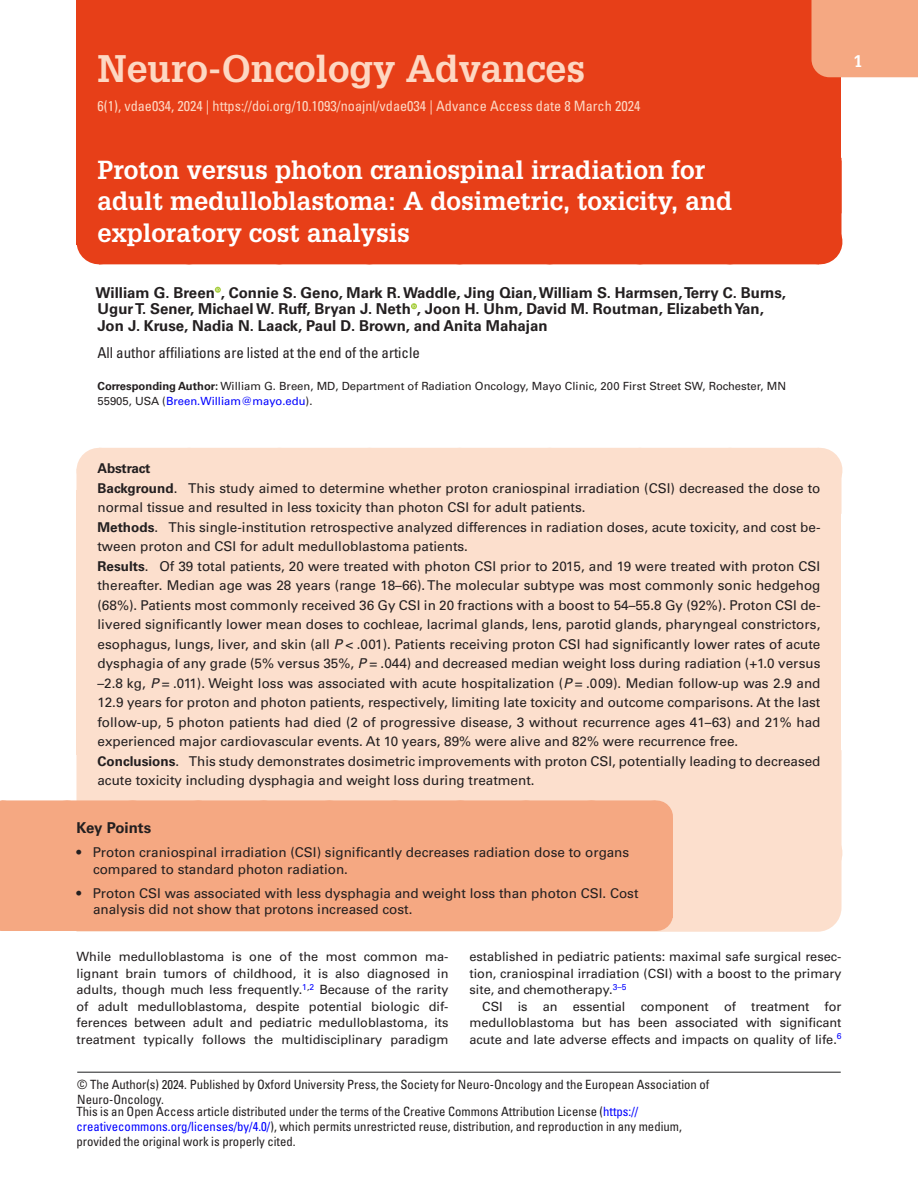
<style>
.page{position:relative;width:918px;height:1202px;background:#fff}
.page>*{position:absolute;margin:0;border:0;box-sizing:border-box;transform-origin:0 0}
.t1{font:700 37.5px "Glypha LT Std";color:#fdd8c3}
.Article_Title{font:700 25.5px/31.5px "Glypha LT Std";color:#fff}
.t2{font:700 16.5px "Glypha LT Std";color:#fff}
.Authors{font:700 15px/16.5px "Univers LT Std";color:#231f20}
.Aff_Text{font:condensed 15px "Univers LT Std";color:#231f20}
.Keywords_Title{font:700 15px "Univers LT Std";color:#231f20}
.t3{font:condensed 14.25px "Univers LT Std";color:#fdd8c3}
.Abstract_Mid{font:13.5px/19.5px "Univers LT Std";color:#231f20}
.Abstract_First{font:13.5px/19.5px "Univers LT Std";color:#231f20}
.Abstract_Last22{font:13.5px/19.5px "Univers LT Std";color:#231f20}
.Keypoints2{font:13.5px/16.5px "Univers LT Std";color:#231f20}
.Keypoints1{font:13.5px/16.5px "Univers LT Std";color:#231f20}
.Abstract_Title{font:700 13.5px "Univers LT Std";letter-spacing:-.015em;color:#231f20}
.Text{font:12.75px/16.5px "Univers LT Std";color:#231f20;text-align:justify}
.License{font:condensed 12.75px/15px "Univers LT Std";color:#231f20}
.TextInd{font:12.75px/16.5px "Univers LT Std";letter-spacing:-.005em;color:#231f20;text-align:justify}
.CopyrightLine{font:condensed 12.75px/15px "Univers LT Std";color:#231f20}
.FM_Correspondence{font:11.25px/15px "Univers LT Std";color:#231f20}
.s1{font-weight:700}
.s2{color:#00f}
.s3{font-style:italic}
</style>
<div class="page">
<div style="left:76px;top:0;width:766px;height:179px;background:#e73f18"></div>
<div style="left:812px;top:0;width:106px;height:77px;background:#f5a882"></div>
<hr style="left:77px;top:1071px;width:764px;height:1px;background:#1d1e1f">
<svg style="left:215px;top:287px;width:6px;height:6px"></svg>
<svg style="left:411px;top:303px;width:6px;height:6px"></svg>
<div style="left:99px;top:448px;width:720px;height:45px;background:#fcdfcd"></div>
<hr style="left:819px;top:448px;width:1px;height:45px;background:#fcdfcd">
<div style="left:76px;top:490px;width:766px;height:30px;background:#fcdfcd"></div>
<div style="left:76px;top:469px;width:766px;height:45px;background:#fcdfcd"></div>
<div style="left:76px;top:517px;width:766px;height:42px;background:#fcdfcd"></div>
<div style="left:76px;top:556px;width:766px;height:198px;background:#fcdfcd"></div>
<div style="left:76px;top:750px;width:766px;height:181px;background:#fcdfcd"></div>
<div style="left:99px;top:830px;width:720px;height:45px;background:#fcdfcd"></div>
<hr style="left:819px;top:830px;width:1px;height:45px;background:#fcdfcd">
<div style="left:2px;top:800px;width:654px;height:33px;background:#f5a882"></div>
<svg style="left:67px;top:800px;width:707px;height:75px"></svg>
<hr style="left:656px;top:800px;width:1px;height:33px;background:#f5a882">
<div style="left:0;top:834px;width:672px;height:43px;background:#f5a882"></div>
<div style="left:0;top:874px;width:672px;height:44px;background:#f5a882"></div>
<div style="left:2px;top:898px;width:654px;height:33px;background:#f5a882"></div>
<hr style="left:656px;top:898px;width:1px;height:33px;background:#f5a882">
<div style="left:76px;top:160px;width:766px;height:84px;background:#e73f18"></div>
<div style="left:99px;top:219px;width:720px;height:45px;background:#e73f18"></div>
<hr style="left:819px;top:219px;width:1px;height:45px;background:#e73f18">
<h1 class="t1" style="left:98px;top:46px;width:489px">Neuro-Oncology Advances</h1>
<p class="t3" style="left:98px;top:97px;width:544px">6(1), vdae034, 2024 | https://doi.org/10.1093/noajnl/vdae034 | Advance Access date 8 March 2024</p>
<h1 class="Article_Title" style="left:98px;top:153px;width:636px">Proton versus photon craniospinal irradiation for adult medulloblastoma: A dosimetric, toxicity, and exploratory cost analysis</h1>
<p class="Authors" style="left:96px;top:284px;width:692px">William G. Breen , Connie S. Geno, Mark R.Waddle, Jing Qian, William S. Harmsen, Terry C. Burns,<br>Ugur T. Sener, Michael W. Ruff, Bryan J. Neth , Joon H. Uhm, David M. Routman, ElizabethYan,<br>Jon J. Kruse, Nadia N. Laack, Paul D. Brown, and Anita Mahajan</p>
<p class="Aff_Text" style="left:97px;top:343px;width:324px">All author affiliations are listed at the end of the article</p>
<p class="FM_Correspondence" style="left:97px;top:378px;width:690px"><span class="s1">Corresponding Author:</span> William G. Breen, MD, Department of Radiation Oncology, Mayo Clinic, 200 First Street SW, Rochester, MN<br>55905, USA (<span class="s2">Breen.William@mayo.edu</span>).</p>
<p class="t2" style="left:853px;top:50px;width:11px">1</p>
<h2 class="Abstract_Title" style="left:98px;top:460px;width:55px">Abstract</h2>
<p class="Abstract_First" style="left:97px;top:478px;width:725px"><span class="s1">Background</span>. This study aimed to determine whether proton craniospinal irradiation (CSI) decreased the dose to normal tissue and resulted in less toxicity than photon CSI for adult patients.</p>
<p class="Abstract_Mid" style="left:97px;top:517px;width:725px"><span class="s1">Methods</span>. This single-institution retrospective analyzed differences in radiation doses, acute toxicity, and cost be&shy;tween proton and CSI for adult medulloblastoma patients.</p>
<p class="Abstract_Mid" style="left:97px;top:556px;width:725px;text-align:justify"><span class="s1">Results</span>. Of 39 total patients, 20 were treated with photon CSI prior to 2015, and 19 were treated with proton CSI thereafter. Median age was 28 years (range 18–66). The molecular subtype was most commonly sonic hedgehog (68%). Patients most commonly received 36 Gy CSI in 20 fractions with a boost to 54–55.8 Gy (92%). Proton CSI de&shy;livered significantly lower mean doses to cochleae, lacrimal glands, lens, parotid glands, pharyngeal constrictors, esophagus, lungs, liver, and skin (all <span class="s3">P</span> &lt; .001). Patients receiving proton CSI had significantly lower rates of acute dysphagia of any grade (5% versus 35%, <span class="s3">P</span> = .044) and decreased median weight loss during radiation (+1.0 versus –2.8 kg, <span class="s3">P</span> = .011). Weight loss was associated with acute hospitalization (<span class="s3">P</span> = .009). Median follow-up was 2.9 and 12.9 years for proton and photon patients, respectively, limiting late toxicity and outcome comparisons. At the last follow-up, 5 photon patients had died (2 of progressive disease, 3 without recurrence ages 41–63) and 21% had experienced major cardiovascular events. At 10 years, 89% were alive and 82% were recurrence free.</p>
<p class="Abstract_Last22" style="left:97px;top:751px;width:725px"><span class="s1">Conclusions</span>. This study demonstrates dosimetric improvements with proton CSI, potentially leading to decreased acute toxicity including dysphagia and weight loss during treatment.</p>
<p class="Keywords_Title" style="left:76px;top:819px;width:76px">Key Points</p>
<p class="Keypoints1" style="left:93px;top:844px;width:538px;text-indent:-16px">• Proton craniospinal irradiation (CSI) significantly decreases radiation dose to organs compared to standard photon radiation.</p>
<p class="Keypoints2" style="left:93px;top:885px;width:547px;text-indent:-16px">• Proton CSI was associated with less dysphagia and weight loss than photon CSI. Cost analysis did not show that protons increased cost.</p>
<p class="Text" style="left:76px;top:948px;width:374px">While medulloblastoma is one of the most common ma&shy;lignant brain tumors of childhood, it is also diagnosed in adults, though much less frequently.<sup>1</sup><sup>,</sup><sup>2</sup> Because of the rarity of adult medulloblastoma, despite potential biologic dif&shy;ferences between adult and pediatric medulloblastoma, its treatment typically follows the multidisciplinary paradigm</p>
<p class="Text" style="left:470px;top:948px;width:374px">established in pediatric patients: maximal safe surgical resec&shy;tion, craniospinal irradiation (CSI) with a boost to the primary site, and chemotherapy.<sup>3–5</sup></p>
<p class="TextInd" style="left:470px;top:997px;width:374px;text-indent:13px">CSI is an essential component of treatment for medulloblastoma but has been associated with significant acute and late adverse effects and impacts on quality of life.<sup>6</sup></p>
<p class="CopyrightLine" style="left:77px;top:1076px;width:634px">© The Author(s) 2024. Published by Oxford University Press, the Society for Neuro-Oncology and the European Association of<br>Neuro-Oncology.</p>
<p class="License" style="left:76px;top:1104px;width:607px">This is an Open Access article distributed under the terms of the Creative Commons Attribution License (<span class="s2">https:// creativecommons.org/licenses/by/4.0/</span>), which permits unrestricted reuse, distribution, and reproduction in any medium, provided the original work is properly cited.</p>
</div>
